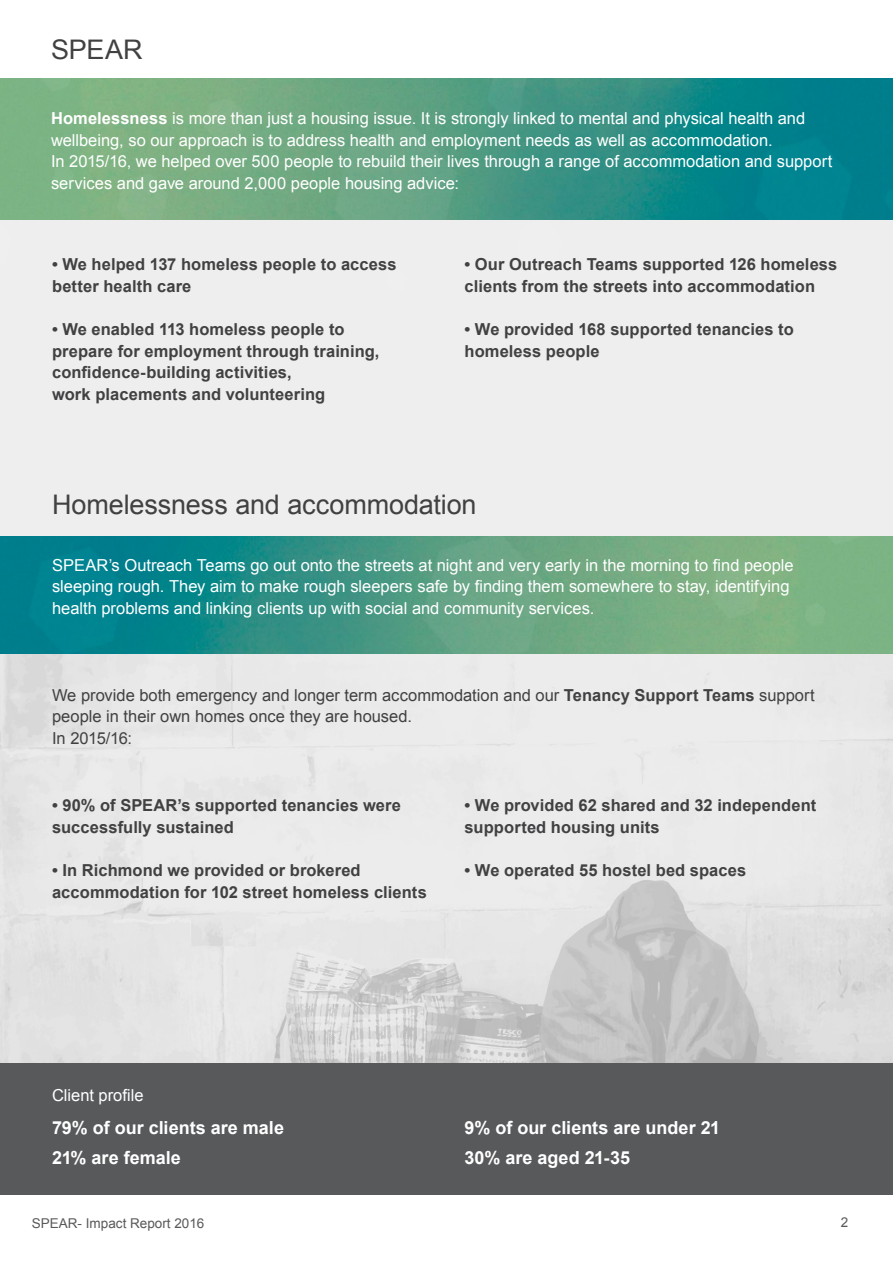
<style>
.page{position:relative;width:893px;height:1263px;background:#fff}
.page>*{position:absolute;margin:0;border:0;box-sizing:border-box;transform-origin:0 0}
.t1{font:27px "Arial";letter-spacing:-.005em;color:#414042}
.t2{font:700 18px/30px "Arial";color:#fff}
.t3{font:16.5px/21.6px "Arial";color:#fff}
.t4{font:700 16.5px/21.6px "Arial";letter-spacing:.005em;color:#414042}
.t5{font:16.5px/21.6px "Arial";color:#414042}
.t6{font:13.5px "Arial";color:#58595b}
.s1{font-weight:700}
</style>
<div class="page">
<img style="left:0;top:78px;width:893px;height:458px">
<img style="left:0;top:653px;width:893px;height:410px">
<img style="left:0;top:536px;width:893px;height:117px">
<div style="left:0;top:1063px;width:893px;height:132px;background:#58595b"></div>
<h1 class="t1" style="left:51px;top:32px;width:93px">SPEAR</h1>
<p class="t3" style="left:51px;top:108px;width:783px"><span class="s1">Homelessness</span> is more than just a housing issue. It is strongly linked to mental and physical health and wellbeing, so our approach is to address health and employment needs as well as accommodation.<br>In 2015/16, we helped over 500 people to rebuild their lives through a range of accommodation and support services and gave around 2,000 people housing advice:</p>
<p class="t4" style="left:52px;top:254px;width:346px">• We helped 137 homeless people to access better health care</p>
<p class="t4" style="left:52px;top:319px;width:329px">• We enabled 113 homeless people to prepare for employment through training, confidence-building activities,<br>work placements and volunteering</p>
<p class="t4" style="left:465px;top:254px;width:374px">• Our Outreach Teams supported 126 homeless clients from the streets into accommodation</p>
<p class="t4" style="left:465px;top:319px;width:331px">• We provided 168 supported tenancies to homeless people</p>
<h1 class="t1" style="left:52px;top:487px;width:426px">Homelessness and accommodation</h1>
<p class="t3" style="left:52px;top:554px;width:743px">SPEAR’s Outreach Teams go out onto the streets at night and very early in the morning to find people sleeping rough. They aim to make rough sleepers safe by finding them somewhere to stay, identifying health problems and linking clients up with social and community services.</p>
<p class="t5" style="left:52px;top:684px;width:764px">We provide both emergency and longer term accommodation and our <span class="s1">Tenancy Support Teams</span> support people in their own homes once they are housed.<br>In 2015/16:</p>
<p class="t4" style="left:52px;top:795px;width:350px">• 90% of SPEAR’s supported tenancies were successfully sustained</p>
<p class="t4" style="left:52px;top:860px;width:376px">• In Richmond we provided or brokered accommodation for 102 street homeless clients</p>
<p class="t4" style="left:465px;top:795px;width:353px">• We provided 62 shared and 32 independent supported housing units</p>
<p class="t4" style="left:465px;top:860px;width:283px">• We operated 55 hostel bed spaces</p>
<p class="t3" style="left:52px;top:1084px;width:93px">Client profile</p>
<p class="t2" style="left:52px;top:1113px;width:233px">79% of our clients are male<br>21% are female</p>
<p class="t2" style="left:465px;top:1113px;width:257px">9% of our clients are under 21<br>30% are aged 21-35</p>
<p class="t6" style="left:32px;top:1214px;width:174px">SPEAR- Impact Report 2016</p>
<p class="t6" style="left:841px;top:1213px;width:9px">2</p>
</div>
